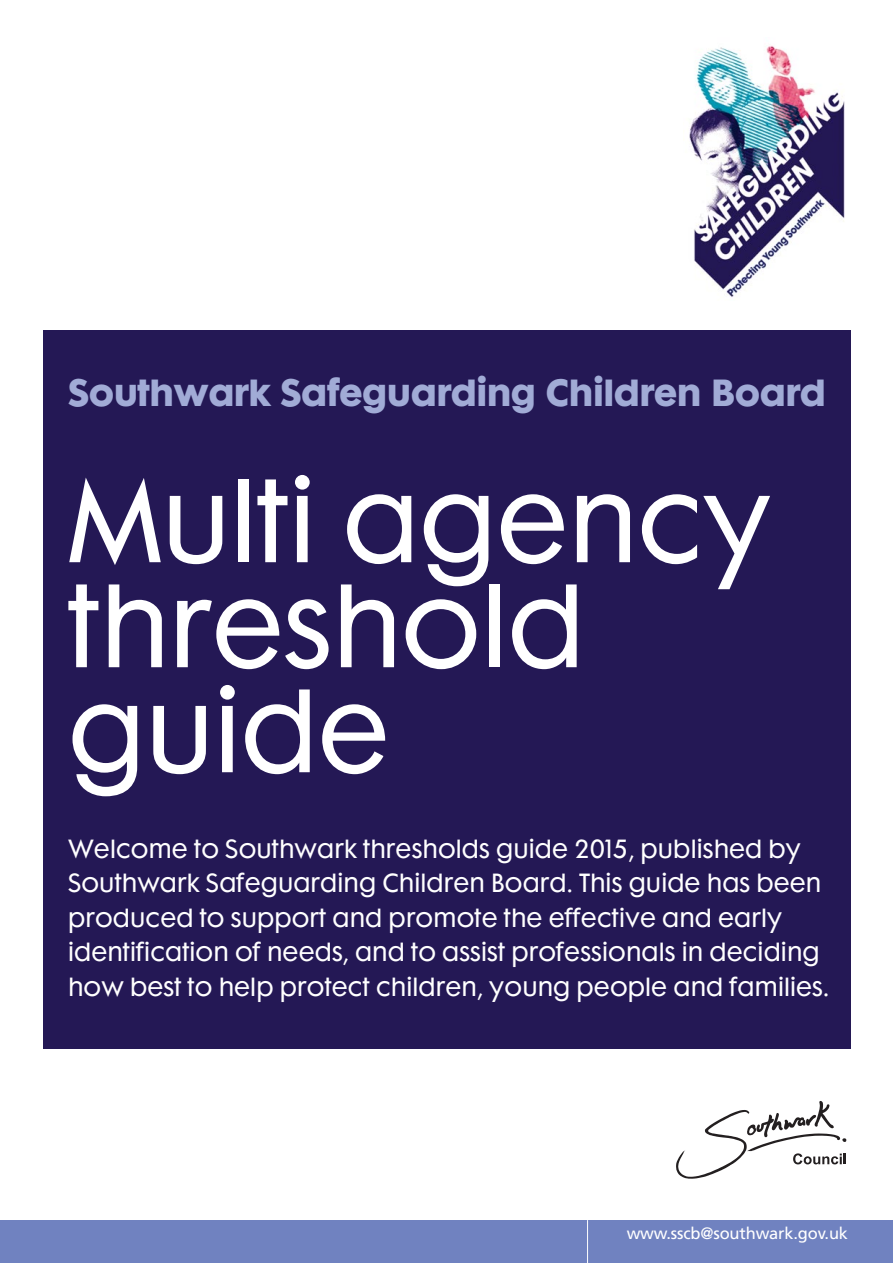
<style>
.page{position:relative;width:893px;height:1263px;background:#fff}
.page>*{position:absolute;margin:0;border:0;box-sizing:border-box;transform-origin:0 0}
.t1{font:108px/105px "Cg Futura Maxi";color:#fff}
.t2{font:700 34.5px "Cg Futura Maxi";letter-spacing:-.015em;color:#a1abd6}
.t3{font:24px/34.5px "Cg Futura Maxi";letter-spacing:.005em;color:#fff}
.t4{font:16.5px "Frutiger";letter-spacing:-.01em;color:#fff}
</style>
<div class="page">
<div style="left:43px;top:330px;width:807px;height:719px;background:#241855"></div>
<div style="left:0;top:1220px;width:893px;height:43px;background:#7082c0"></div>
<hr style="left:587px;top:1220px;width:1px;height:43px;background:#fff">
<svg style="left:676px;top:1101px;width:170px;height:78px"></svg>
<img style="left:689px;top:45px;width:156px;height:252px">
<h2 class="t2" style="left:68px;top:380px;width:759px">Southwark Safeguarding Children Board</h2>
<h1 class="t1" style="left:68px;top:480px;width:705px">Multi agency threshold guide</h1>
<p class="t3" style="left:68px;top:834px;width:763px">Welcome to Southwark thresholds guide 2015, published by Southwark Safeguarding Children Board. This guide has been produced to support and promote the effective and early identification of needs, and to assist professionals in deciding how best to help protect children, young people and families.</p>
<p class="t4" style="left:627px;top:1226px;width:223px">www.sscb@southwark.gov.uk</p>
</div>
